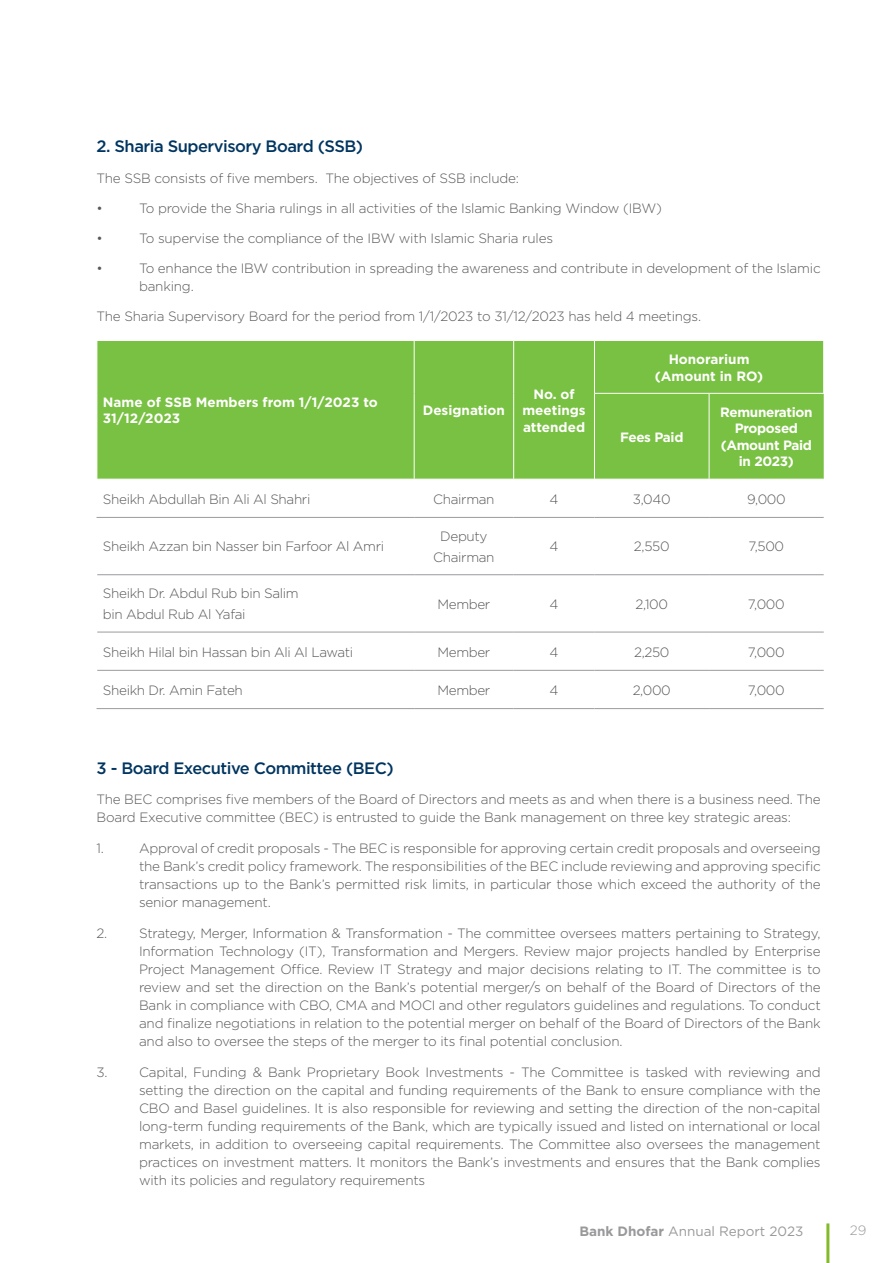
<style>
.page{position:relative;width:893px;height:1263px;background:#fff}
.page>*{position:absolute;margin:0;border:0;box-sizing:border-box;transform-origin:0 0}
.Corporate_bold{font:500 16.5px "Gotham";letter-spacing:-.03em;color:#003560}
.body_Copy{font:300 13.5px/18px "Gotham";letter-spacing:-.015em;color:#57585a;text-align:justify}
.Main_Body_1{font:300 13.5px/21px "Gotham";letter-spacing:-.025em;color:#57585a;text-align:center}
.Table_Text{font:700 13.5px/16.5px "Gotham";color:#fff}
.Main_Body_1-2{font:700 13.5px/16.5px "Gotham";letter-spacing:-.025em;color:#fff;text-align:center}
.t1{font:13.5px "Gotham";color:#99989b}
.t2{font:300 13.5px "Gotham";color:#99989b}
.s1{font-weight:700}
</style>
<div class="page">
<hr style="left:826px;top:1223px;width:3px;height:40px;background:#82bb27">
<div style="left:98px;top:341px;width:726px;height:138px;background:#79c142"></div>
<hr style="left:97px;top:517px;width:317px;height:1px;background:#999b9e">
<hr style="left:414px;top:517px;width:100px;height:1px;background:#999b9e">
<hr style="left:514px;top:517px;width:80px;height:1px;background:#999b9e">
<hr style="left:594px;top:517px;width:115px;height:1px;background:#999b9e">
<hr style="left:709px;top:517px;width:115px;height:1px;background:#999b9e">
<hr style="left:97px;top:574px;width:317px;height:1px;background:#999b9e">
<hr style="left:414px;top:574px;width:100px;height:1px;background:#999b9e">
<hr style="left:514px;top:574px;width:80px;height:1px;background:#999b9e">
<hr style="left:594px;top:574px;width:115px;height:1px;background:#999b9e">
<hr style="left:709px;top:574px;width:115px;height:1px;background:#999b9e">
<hr style="left:97px;top:632px;width:317px;height:1px;background:#999b9e">
<hr style="left:414px;top:632px;width:100px;height:1px;background:#999b9e">
<hr style="left:514px;top:632px;width:80px;height:1px;background:#999b9e">
<hr style="left:594px;top:632px;width:115px;height:1px;background:#999b9e">
<hr style="left:709px;top:632px;width:115px;height:1px;background:#999b9e">
<hr style="left:97px;top:670px;width:317px;height:1px;background:#999b9e">
<hr style="left:414px;top:670px;width:100px;height:1px;background:#999b9e">
<hr style="left:514px;top:670px;width:80px;height:1px;background:#999b9e">
<hr style="left:594px;top:670px;width:115px;height:1px;background:#999b9e">
<hr style="left:709px;top:670px;width:115px;height:1px;background:#999b9e">
<hr style="left:97px;top:708px;width:317px;height:1px;background:#999b9e">
<hr style="left:414px;top:708px;width:100px;height:1px;background:#999b9e">
<hr style="left:514px;top:708px;width:80px;height:1px;background:#999b9e">
<hr style="left:594px;top:708px;width:115px;height:1px;background:#999b9e">
<hr style="left:709px;top:708px;width:115px;height:1px;background:#999b9e">
<hr style="left:414px;top:341px;width:1px;height:52px;background:#fff">
<hr style="left:513px;top:341px;width:1px;height:52px;background:#fff">
<hr style="left:594px;top:341px;width:1px;height:52px;background:#fff">
<hr style="left:414px;top:393px;width:1px;height:86px;background:#fff">
<hr style="left:513px;top:393px;width:1px;height:86px;background:#fff">
<hr style="left:594px;top:393px;width:115px;height:1px;background:#fff">
<hr style="left:594px;top:394px;width:1px;height:85px;background:#fff">
<hr style="left:709px;top:393px;width:115px;height:1px;background:#fff">
<hr style="left:709px;top:394px;width:1px;height:85px;background:#fff">
<hr style="left:823px;top:341px;width:1px;height:52px;background:#fff">
<p class="Corporate_bold" style="left:97px;top:135px;width:268px">2. Sharia Supervisory Board (SSB)</p>
<p class="body_Copy" style="left:97px;top:169px;width:424px">The SSB consists of five members. The objectives of SSB include:</p>
<p class="body_Copy" style="left:97px;top:199px;width:8px">•</p>
<p class="body_Copy" style="left:139px;top:199px;width:525px">To provide the Sharia rulings in all activities of the Islamic Banking Window (IBW)</p>
<p class="body_Copy" style="left:97px;top:229px;width:8px">•</p>
<p class="body_Copy" style="left:139px;top:229px;width:415px">To supervise the compliance of the IBW with Islamic Sharia rules</p>
<p class="body_Copy" style="left:97px;top:258px;width:8px">•</p>
<p class="body_Copy" style="left:139px;top:258px;width:683px">To enhance the IBW contribution in spreading the awareness and contribute in development of the Islamic banking.</p>
<p class="body_Copy" style="left:97px;top:307px;width:606px">The Sharia Supervisory Board for the period from 1/1/2023 to 31/12/2023 has held 4 meetings.</p>
<p class="Table_Text" style="left:103px;top:394px;width:276px">Name of SSB Members from 1/1/2023 to<br>31/12/2023</p>
<p class="Table_Text" style="left:423px;top:402px;width:84px">Designation</p>
<p class="Table_Text" style="left:522px;top:386px;width:65px;text-align:center">No. of meetings attended</p>
<p class="Table_Text" style="left:669px;top:351px;width:82px">Honorarium</p>
<p class="Table_Text" style="left:655px;top:367px;width:110px">(Amount in RO)</p>
<p class="Main_Body_1-2" style="left:620px;top:428px;width:65px">Fees Paid</p>
<p class="Main_Body_1-2" style="left:720px;top:404px;width:94px">Remuneration<br>Proposed (Amount Paid in 2023)</p>
<p class="Main_Body_1" style="left:103px;top:488px;width:209px">Sheikh Abdullah Bin Ali Al Shahri</p>
<p class="Main_Body_1" style="left:433px;top:488px;width:63px">Chairman</p>
<p class="Main_Body_1" style="left:550px;top:488px;width:10px">4</p>
<p class="Main_Body_1" style="left:633px;top:488px;width:39px">3,040</p>
<p class="Main_Body_1" style="left:747px;top:488px;width:40px">9,000</p>
<p class="Main_Body_1" style="left:103px;top:536px;width:283px">Sheikh Azzan bin Nasser bin Farfoor Al Amri</p>
<p class="Main_Body_1" style="left:433px;top:525px;width:63px">Deputy<br>Chairman</p>
<p class="Main_Body_1" style="left:550px;top:536px;width:10px">4</p>
<p class="Main_Body_1" style="left:634px;top:536px;width:37px">2,550</p>
<p class="Main_Body_1" style="left:749px;top:536px;width:37px">7,500</p>
<p class="Main_Body_1" style="left:103px;top:583px;width:197px;text-align:left">Sheikh Dr. Abdul Rub bin Salim bin Abdul Rub Al Yafai</p>
<p class="Main_Body_1" style="left:437px;top:593px;width:54px">Member</p>
<p class="Main_Body_1" style="left:550px;top:593px;width:10px">4</p>
<p class="Main_Body_1" style="left:635px;top:593px;width:34px">2,100</p>
<p class="Main_Body_1" style="left:748px;top:593px;width:38px">7,000</p>
<p class="Main_Body_1" style="left:103px;top:641px;width:252px">Sheikh Hilal bin Hassan bin Ali Al Lawati</p>
<p class="Main_Body_1" style="left:437px;top:641px;width:54px">Member</p>
<p class="Main_Body_1" style="left:550px;top:641px;width:10px">4</p>
<p class="Main_Body_1" style="left:634px;top:641px;width:37px">2,250</p>
<p class="Main_Body_1" style="left:748px;top:641px;width:38px">7,000</p>
<p class="Main_Body_1" style="left:103px;top:679px;width:141px">Sheikh Dr. Amin Fateh</p>
<p class="Main_Body_1" style="left:437px;top:679px;width:54px">Member</p>
<p class="Main_Body_1" style="left:550px;top:679px;width:10px">4</p>
<p class="Main_Body_1" style="left:633px;top:679px;width:40px">2,000</p>
<p class="Main_Body_1" style="left:748px;top:679px;width:38px">7,000</p>
<p class="Corporate_bold" style="left:97px;top:757px;width:299px">3 - Board Executive Committee (BEC)</p>
<p class="body_Copy" style="left:97px;top:790px;width:726px">The BEC comprises five members of the Board of Directors and meets as and when there is a business need. The<br>Board Executive committee (BEC) is entrusted to guide the Bank management on three key strategic areas:</p>
<p class="body_Copy" style="left:97px;top:839px;width:9px">1.</p>
<p class="body_Copy" style="left:139px;top:839px;width:683px">Approval of credit proposals - The BEC is responsible for approving certain credit proposals and overseeing the Bank’s credit policy framework. The responsibilities of the BEC include reviewing and approving specific transactions up to the Bank’s permitted risk limits, in particular those which exceed the authority of the senior management.</p>
<p class="body_Copy" style="left:139px;top:924px;width:683px;text-indent:-43px">2. Strategy, Merger, Information &amp; Transformation - The committee oversees matters pertaining to Strategy, Information Technology (IT), Transformation and Mergers. Review major projects handled by Enterprise Project Management Office. Review IT Strategy and major decisions relating to IT. The committee is to review and set the direction on the Bank’s potential merger/s on behalf of the Board of Directors of the Bank in compliance with CBO, CMA and MOCI and other regulators guidelines and regulations. To conduct and finalize negotiations in relation to the potential merger on behalf of the Board of Directors of the Bank and also to oversee the steps of the merger to its final potential conclusion.</p>
<p class="body_Copy" style="left:139px;top:1062px;width:683px;text-indent:-43px">3. Capital, Funding &amp; Bank Proprietary Book Investments - The Committee is tasked with reviewing and setting the direction on the capital and funding requirements of the Bank to ensure compliance with the CBO and Basel guidelines. It is also responsible for reviewing and setting the direction of the non-capital long-term funding requirements of the Bank, which are typically issued and listed on international or local markets, in addition to overseeing capital requirements. The Committee also oversees the management practices on investment matters. It monitors the Bank’s investments and ensures that the Bank complies with its policies and regulatory requirements</p>
<p class="t1" style="left:579px;top:1222px;width:226px"><span class="s1">Bank Dhofar</span> Annual Report 2023</p>
<p class="t2" style="left:850px;top:1221px;width:18px">29</p>
</div>
